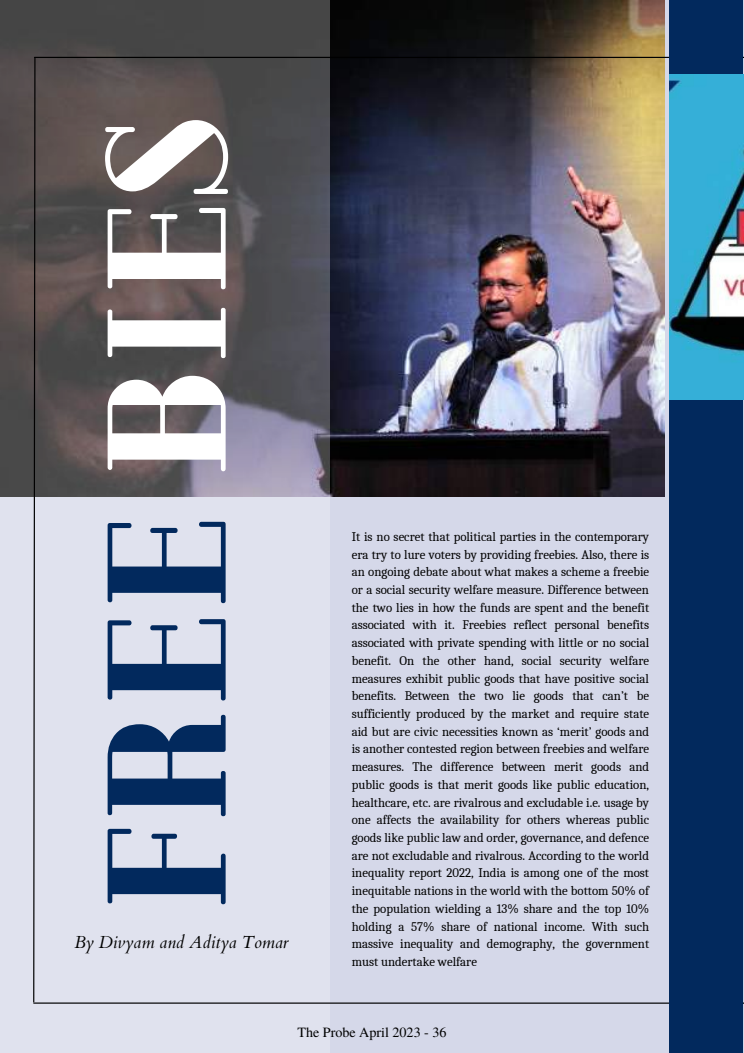
<style>
.page{position:relative;width:744px;height:1053px;background:#fff}
.page>*{position:absolute;margin:0;border:0;box-sizing:border-box;transform-origin:0 0}
.t1{font:900 168.6px "Cheque";color:#02295d}
.t2{font:italic 17.44px "Cardo";color:#000}
.t3{font:14.08px "Te X Gyre Termes";color:#000}
.t4{font:12.8px/17.7px "Caladea";color:#000;text-align:justify}
.s1{color:#fff}
</style>
<div class="page">
<div style="left:0;top:0;width:744px;height:1052px;background:#d5d8e9"></div>
<img style="left:330px;top:0;width:335px;height:496px">
<svg style="left:0;top:0;width:330px;height:1052px;fill:#e0e2ee"></svg>
<hr style="left:34px;top:57px;width:710px;height:1px;background:#000">
<svg style="left:33px;top:57px;width:3px;height:946px"></svg>
<hr style="left:34px;top:1002px;width:710px;height:1px;background:#000">
<div style="left:670px;top:0;width:73px;height:1052px;background:#02295d"></div>
<img style="left:670px;top:74px;width:74px;height:325px">
<h1 class="t1" style="left:57px;top:913px;width:800px;rotate:-90deg">FREE <span class="s1">BIES</span></h1>
<h2 class="t2" style="left:74px;top:930px;width:216px">By Divyam and Aditya Tomar</h2>
<p class="t4" style="left:352px;top:528px;width:299px">It is no secret that political parties in the contemporary era try to lure voters by providing freebies. Also, there is an ongoing debate about what makes a scheme a freebie or a social security welfare measure. Difference between the two lies in how the funds are spent and the benefit associated with it. Freebies reflect personal benefits associated with private spending with little or no social benefit. On the other hand, social security welfare measures exhibit public goods that have positive social benefits. Between the two lie goods that can’t be sufficiently produced by the market and require state aid but are civic necessities known as ‘merit’ goods and is another contested region between freebies and welfare measures. The difference between merit goods and public goods is that merit goods like public education, healthcare, etc. are rivalrous and excludable i.e. usage by one affects the availability for others whereas public goods like public law and order, governance, and defence are not excludable and rivalrous. According to the world inequality report 2022, India is among one of the most inequitable nations in the world with the bottom 50% of the population wielding a 13% share and the top 10% holding a 57% share of national income. With such massive inequality and demography, the government must undertake welfare</p>
<p class="t3" style="left:297px;top:1021px;width:151px">The Probe April 2023 - 36</p>
</div>
